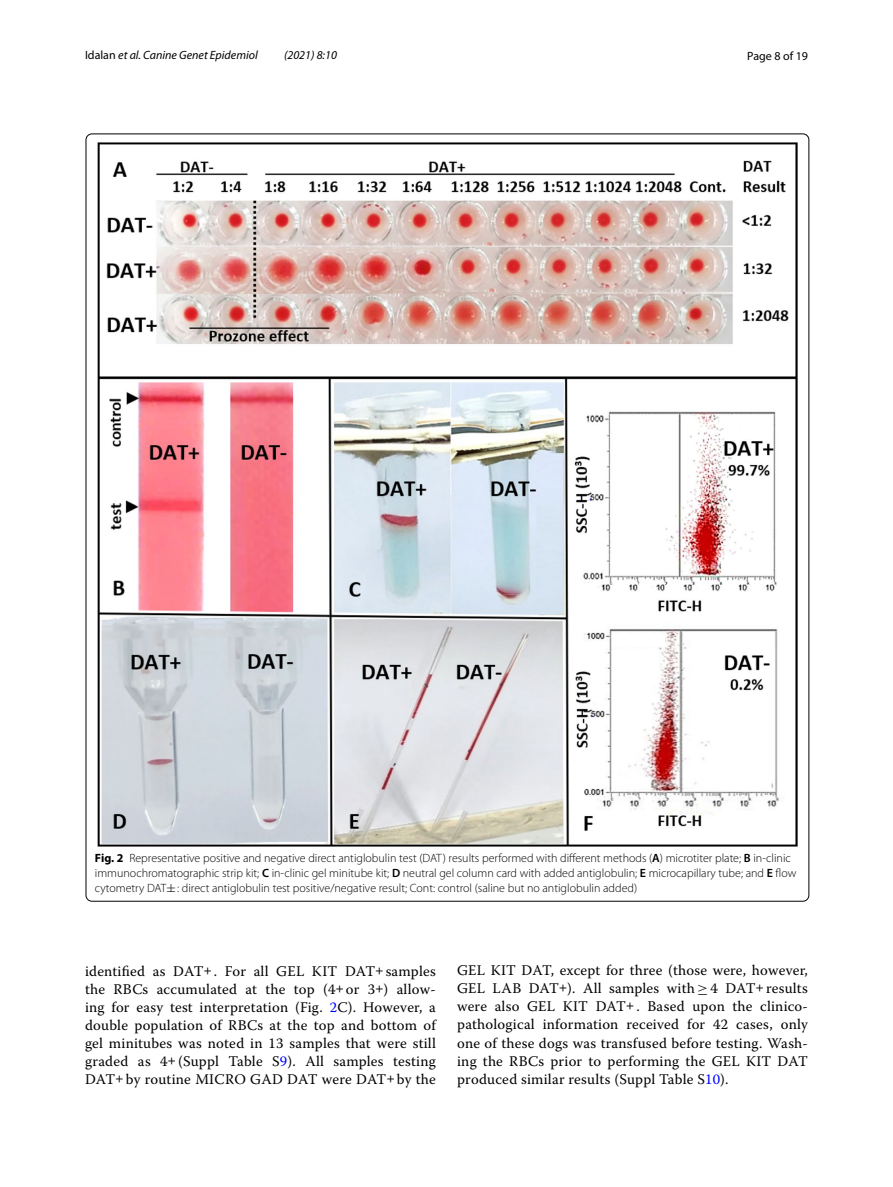
<style>
.page{position:relative;width:893px;height:1187px;background:#fff}
.page>*{position:absolute;margin:0;border:0;box-sizing:border-box;transform-origin:0 0}
.t1{font:14.7px/18px "Warnock Pro";letter-spacing:.015em;color:#000;text-align:justify}
.t2{font:300 12px/15px "Myriad Pro";color:#000}
.t3{font:italic 12px "Myriad Pro";color:#000}
.t4{font:12px "Myriad Pro";color:#000}
.s1{font-style:normal}
.s2{font-weight:700}
.s3{font-weight:600}
.s4{font-family:"MTSY";font-weight:400}
.s5{font-family:"Code 2000"}
.s6{color:#00f}
.s7{font-family:"MTSY"}
</style>
<div class="page">
<img style="left:97px;top:143px;width:701px;height:703px">
<p class="t3" style="left:85px;top:48px;width:174px"><span class="s1">Idalan</span> et al. Canine Genet Epidemiol</p>
<p class="t3" style="left:284px;top:48px;width:54px">(2021) 8:10</p>
<p class="t4" style="left:747px;top:48px;width:62px">Page 8 of 19</p>
<p class="t2" style="left:95px;top:850px;width:703px"><span class="s2">Fig. 2</span> Representative positive and negative direct antiglobulin test (DAT) results performed with different methods (<span class="s3">A</span>) microtiter plate; <span class="s3">B</span> in-clinic immunochromatographic strip kit; <span class="s3">C</span> in-clinic gel minitube kit; <span class="s3">D</span> neutral gel column card with added antiglobulin; <span class="s3">E</span> microcapillary tube; and <span class="s3">E</span> flow cytometry DAT<span class="s4">±</span>: direct antiglobulin test positive/negative result; Cont: control (saline but no antiglobulin added)</p>
<p class="t1" style="left:85px;top:961px;width:352px">identified as DAT<span class="s5">+</span> . For all GEL KIT DAT<span class="s5">+</span> samples the RBCs accumulated at the top (4<span class="s5">+</span> or 3<span class="s5">+</span>) allow&shy;ing for easy test interpretation (Fig. <span class="s6">2</span>C). However, a double population of RBCs at the top and bottom of gel minitubes was noted in 13 samples that were still graded as 4<span class="s5">+</span> (Suppl Table S<span class="s6">9</span>). All samples testing DAT<span class="s5">+</span> by routine MICRO GAD DAT were DAT<span class="s5">+</span> by the</p>
<p class="t1" style="left:457px;top:961px;width:352px">GEL KIT DAT, except for three (those were, however, GEL LAB DAT<span class="s5">+</span>). All samples with <span class="s7">≥</span> 4 DAT<span class="s5">+</span> results were also GEL KIT DAT<span class="s5">+</span> . Based upon the clinico&shy;pathological information received for 42 cases, only one of these dogs was transfused before testing. Wash&shy;ing the RBCs prior to performing the GEL KIT DAT produced similar results (Suppl Table S<span class="s6">10</span>).</p>
</div>
